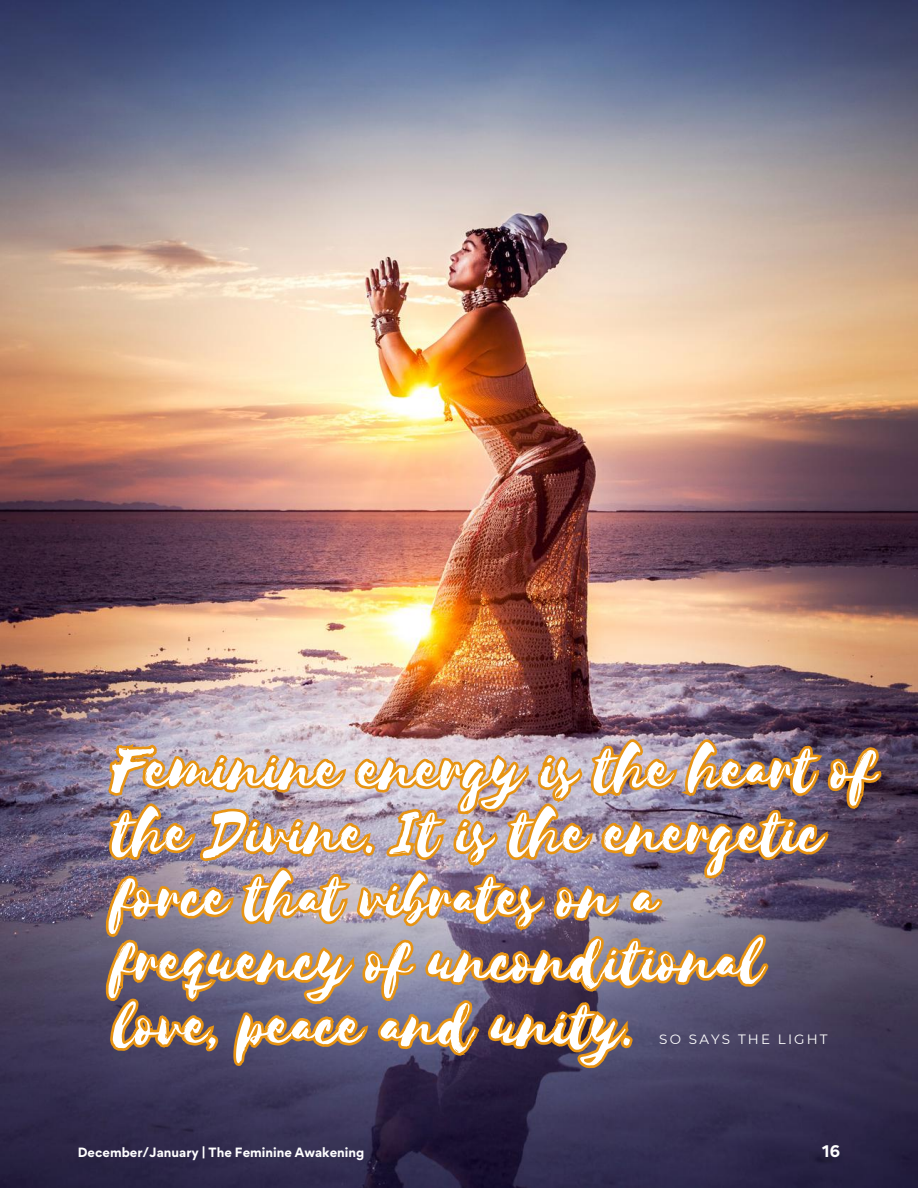
<style>
.page{position:relative;width:918px;height:1188px;background:#fff}
.page>*{position:absolute;margin:0;border:0;box-sizing:border-box;transform-origin:0 0}
.t1{font:70.8px/64.2px "Selima";color:#fff}
.t2{font:700 15px "Gordita";color:#fff}
.t3{font:13.5px "Montserrat";letter-spacing:.16em;color:#fff}
.t4{font:700 12px "Gordita";color:#fff}
</style>
<div class="page">
<img style="left:0;top:0;width:918px;height:1188px">
<img style="left:104px;top:646px;width:797px;height:261px">
<img style="left:106px;top:673px;width:726px;height:258px">
<svg style="left:102px;top:738px;width:565px;height:100px;background:#c8a484"></svg>
<svg style="left:102px;top:838px;width:670px;height:199px;background:#997c6f"></svg>
<svg style="left:106px;top:867px;width:531px;height:321px;background:#725b59"></svg>
<p class="t1" style="left:114px;top:739px;width:764px">Feminine energy is the heart of the Divine. It is the energetic force that vibrates on a frequency of unconditional love, peace and unity.</p>
<p class="t3" style="left:659px;top:1031px;width:170px">SO SAYS THE LIGHT</p>
<p class="t4" style="left:78px;top:1145px;width:288px">December/January | The Feminine Awakening</p>
<p class="t2" style="left:822px;top:1141px;width:19px">16</p>
</div>
